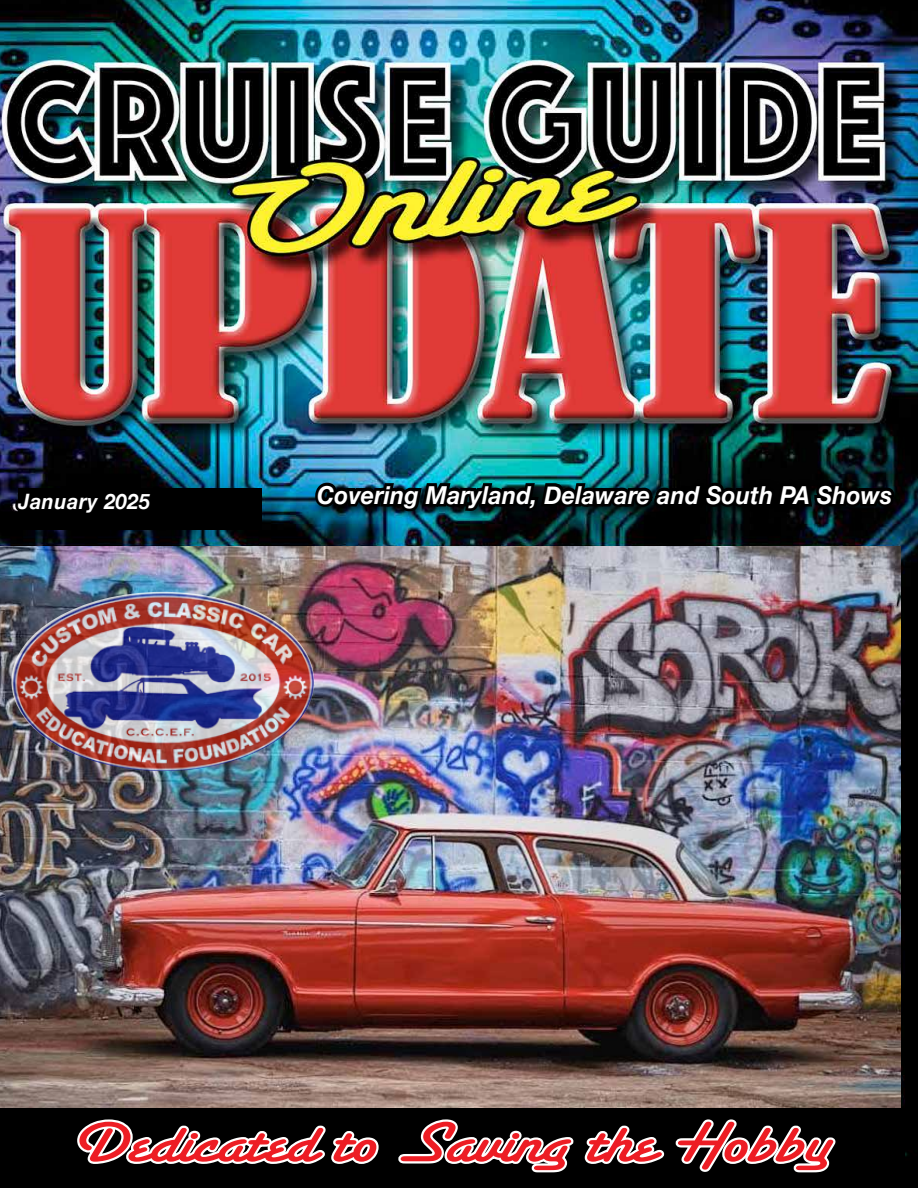
<style>
.page{position:relative;width:918px;height:1188px;background:#fff}
.page>*{position:absolute;margin:0;border:0;box-sizing:border-box;transform-origin:0 0}
.t1{font:60px "Santa Fe Let Plain";color:#ed1d24;scale:1.29 1}
.t2{font:italic 700 24.75px "Helvetica Neue";letter-spacing:.01em;color:#fff;scale:.94 1}
.t3{font:italic 700 21.15px "Helvetica Neue";letter-spacing:.03em;color:#fff;scale:.93 1}
</style>
<div class="page">
<img style="left:0;top:0;width:918px;height:1188px">
<img style="left:0;top:546px;width:901px;height:562px">
<img style="left:11px;top:592px;width:300px;height:179px">
<div style="left:19px;top:488px;width:243px;height:41px;background:#000"></div>
<img style="left:11px;top:486px;width:146px;height:120px">
<div style="left:2px;top:1110px;width:916px;height:78px;background:#000"></div>
<div style="left:0;top:1108px;width:904px;height:66px;background:#000"></div>
<svg style="left:77px;top:1119px;width:302px;height:45px"></svg>
<svg style="left:398px;top:1119px;width:438px;height:54px"></svg>
<img style="left:311px;top:251px;width:588px;height:522px">
<p class="t3" style="left:19px;top:485px;width:143px">January 2025</p>
<p class="t2" style="left:317px;top:475px;width:613px">Covering Maryland, Delaware and South PA Shows</p>
<h1 class="t1" style="left:72px;top:1121px;width:591px">Dedicated to Saving the Hobby</h1>
</div>
